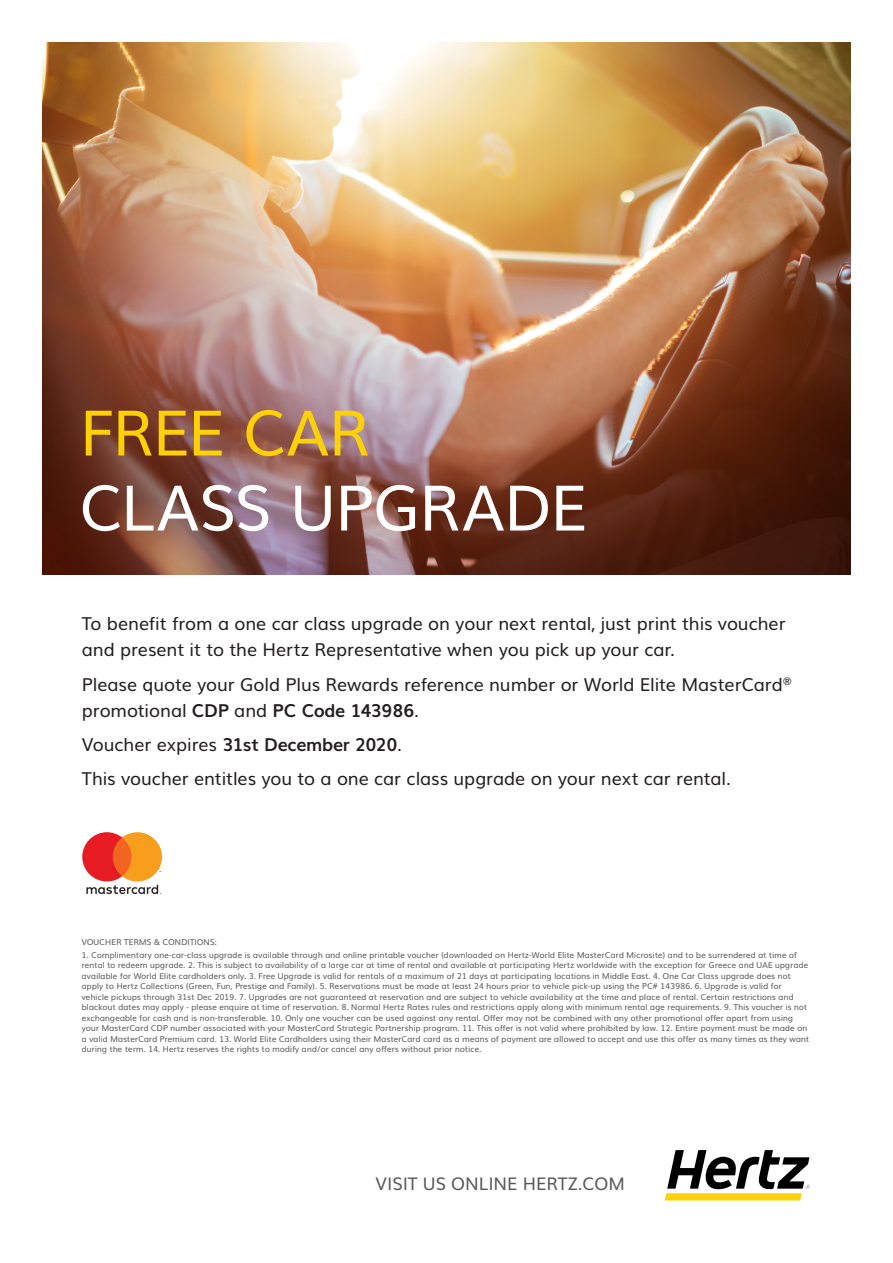
<style>
.page{position:relative;width:893px;height:1263px;background:#fff}
.page>*{position:absolute;margin:0;border:0;box-sizing:border-box;transform-origin:0 0}
.t1{font:63px "Ride";letter-spacing:-.015em;color:#fff}
.t2{font:63px "Ride";letter-spacing:-.025em;color:#fed006}
.t3{font:18px "Ride";letter-spacing:-.01em;color:#231f20}
.t4{font:700 18px "Ride";letter-spacing:-.015em;color:#231f20}
.t5{font:17.55px "Ride";color:#57585a}
.t6{font:8.25px/10.5px "Ride";color:#57585a}
.s1{font-weight:700}
.s2{font-weight:400}
</style>
<div class="page">
<img style="left:43px;top:43px;width:807px;height:532px">
<svg style="left:82px;top:832px;width:80px;height:62px"></svg>
<svg style="left:665px;top:1150px;width:145px;height:50px"></svg>
<p class="t2" style="left:81px;top:381px;width:292px">FREE CAR</p>
<p class="t1" style="left:81px;top:456px;width:509px">CLASS UPGRADE</p>
<p class="t3" style="left:82px;top:609px;width:705px">To benefit from a one car class upgrade on your next rental, just print this voucher</p>
<p class="t3" style="left:82px;top:635px;width:595px">and present it to the Hertz Representative when you pick up your car.</p>
<p class="t3" style="left:82px;top:669px;width:711px">Please quote your Gold Plus Rewards reference number or World Elite MasterCard<sup>®</sup></p>
<p class="t3" style="left:82px;top:695px;width:338px">promotional <span class="s1">CDP</span> and <span class="s1">PC Code 143986</span>.</p>
<p class="t4" style="left:82px;top:730px;width:321px"><span class="s2">Voucher expires</span> 31st December 2020<span class="s2">.</span></p>
<p class="t3" style="left:82px;top:764px;width:650px">This voucher entitles you to a one car class upgrade on your next car rental.</p>
<p class="t6" style="left:82px;top:936px;width:137px">VOUCHER TERMS &amp; CONDITIONS:</p>
<p class="t6" style="left:82px;top:949px;width:729px">1. Complimentary one-car-class upgrade is available through and online printable voucher (downloaded on Hertz-World Elite MasterCard Microsite) and to be surrendered at time of rental to redeem upgrade. 2. This is subject to availability of a large car at time of rental and available at participating Hertz worldwide with the exception for Greece and UAE upgrade available for World Elite cardholders only. 3. Free Upgrade is valid for rentals of a maximum of 21 days at participating locations in Middle East. 4. One Car Class upgrade does not apply to Hertz Collections (Green, Fun, Prestige and Family). 5. Reservations must be made at least 24 hours prior to vehicle pick-up using the PC# 143986. 6. Upgrade is valid for vehicle pickups through 31st Dec 2019. 7. Upgrades are not guaranteed at reservation and are subject to vehicle availability at the time and place of rental. Certain restrictions and blackout dates may apply - please enquire at time of reservation. 8. Normal Hertz Rates rules and restrictions apply along with minimum rental age requirements. 9. This voucher is not exchangeable for cash and is non-transferable. 10. Only one voucher can be used against any rental. Offer may not be combined with any other promotional offer apart from using your MasterCard CDP number associated with your MasterCard Strategic Partnership program. 11. This offer is not valid where prohibited by law. 12. Entire payment must be made on a valid MasterCard Premium card. 13. World Elite Cardholders using their MasterCard card as a means of payment are allowed to accept and use this offer as many times as they want during the term. 14. Hertz reserves the rights to modify and/or cancel any offers without prior notice.</p>
<p class="t5" style="left:376px;top:1169px;width:251px">VISIT US ONLINE HERTZ.COM</p>
</div>
